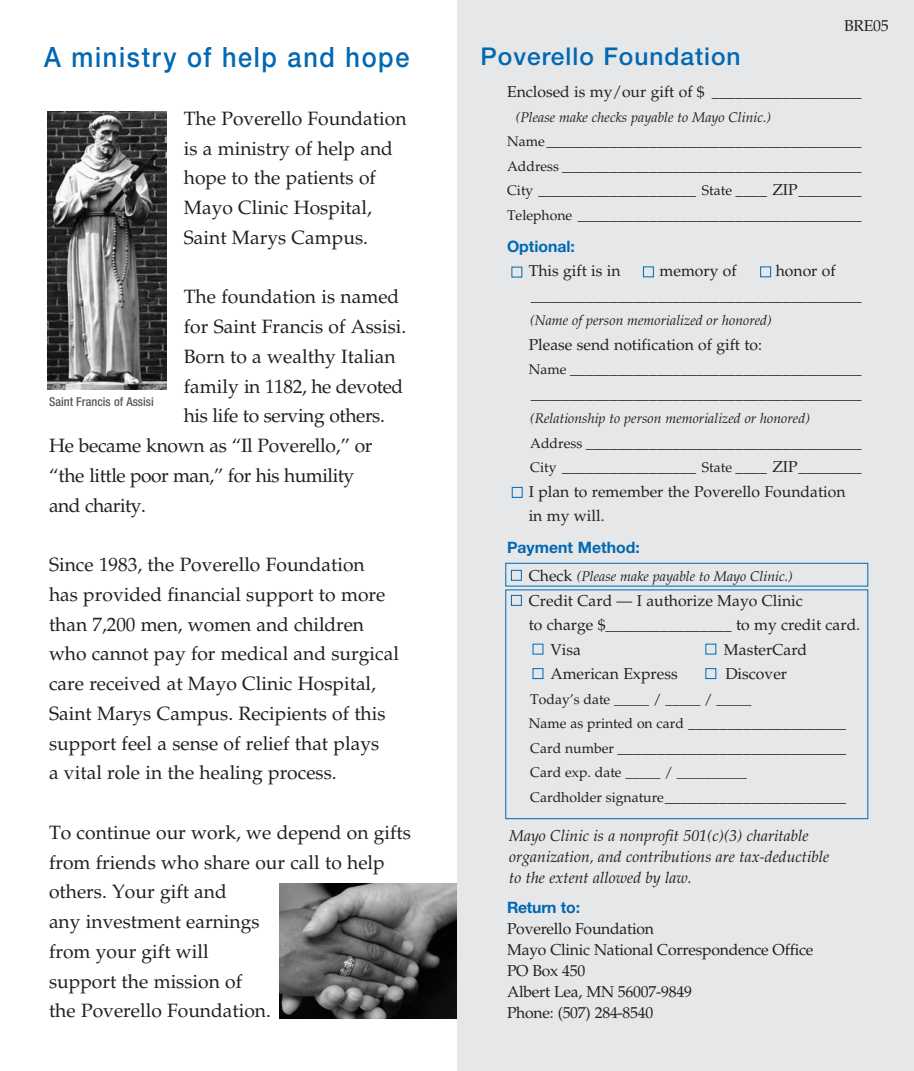
<style>
.page{position:relative;width:914px;height:1071px;background:#fff}
.page>*{position:absolute;margin:0;border:0;box-sizing:border-box;transform-origin:0 0}
.T1_TITLE{font:500 28px "Helvetica Neue LT Std";letter-spacing:.065em;color:#0168b3;scale:.9 1}
.t1{font:500 24.5px "Helvetica Neue LT Std";letter-spacing:.04em;color:#0168b3}
.t2{font:19.25px/29.8px "Palatino LT Std";color:#231f20}
.t3{font:19.25px/29.8px "Palatino LT Std";letter-spacing:-.025em;color:#231f20}
.t4{font:15.75px/24.5px "Palatino LT Std";color:#231f20}
.t5{font:italic 15.75px/21px "Palatino LT Std";color:#231f20}
.t6{font:700 15.75px "Helvetica Neue LT Std";color:#0168b3}
.t7{font:italic 14px "Palatino LT Std";color:#231f20}
.t8{font:14px "Palatino LT Std";color:#231f20}
.t9{font:500 condensed 12.25px "Helvetica Neue LT Std";color:#57585a}
.s1{font-size:14px}
.s2{font-style:normal;font-size:15.75px}
</style>
<div class="page">
<div style="left:457px;top:0;width:457px;height:1071px;background:#e6e7e9"></div>
<div style="left:505px;top:589px;width:363px;height:230px;border:1px solid #0168b3"></div>
<div style="left:505px;top:563px;width:363px;height:24px;border:1px solid #0168b3"></div>
<div style="left:643px;top:266px;width:10px;height:11px;border:1px solid #0168b3"></div>
<div style="left:760px;top:266px;width:11px;height:11px;border:1px solid #0168b3"></div>
<div style="left:532px;top:668px;width:11px;height:11px;border:1px solid #0168b3"></div>
<div style="left:511px;top:570px;width:11px;height:11px;border:1px solid #0168b3"></div>
<div style="left:705px;top:668px;width:11px;height:11px;border:1px solid #0168b3"></div>
<div style="left:511px;top:595px;width:11px;height:11px;border:1px solid #0168b3"></div>
<div style="left:512px;top:487px;width:10px;height:11px;border:1px solid #0168b3"></div>
<img style="left:47px;top:111px;width:119px;height:279px">
<img style="left:279px;top:883px;width:178px;height:135px">
<p class="T1_TITLE" style="left:44px;top:41px;width:407px">A ministry of help and hope</p>
<p class="t2" style="left:184px;top:104px;width:224px">The Poverello Foundation is a ministry of help and hope to the patients of</p>
<p class="t2" style="left:184px;top:193px;width:190px">Mayo Clinic Hospital,<br>Saint Marys Campus.</p>
<p class="t2" style="left:184px;top:282px;width:224px">The foundation is named for Saint Francis of Assisi.<br>Born to a wealthy Italian family in 1182, he devoted his life to serving others.</p>
<p class="t3" style="left:49px;top:431px;width:325px">He became known as “Il Poverello,” or “the little poor man,” for his humility and charity.</p>
<p class="t9" style="left:49px;top:395px;width:106px">Saint Francis of Assisi</p>
<p class="t2" style="left:49px;top:550px;width:338px">Since 1983, the Poverello Foundation has provided financial support to more than 7,200 men, women and children</p>
<p class="t2" style="left:49px;top:639px;width:351px">who cannot pay for medical and surgical care received at Mayo Clinic Hospital, Saint Marys Campus. Recipients of this support feel a sense of relief that plays<br>a vital role in the healing process.</p>
<p class="t2" style="left:49px;top:818px;width:363px">To continue our work, we depend on gifts from friends who share our call to help others. Your gift and<br>any investment earnings<br>from your gift will<br>support the mission of<br>the Poverello Foundation.</p>
<p class="t4" style="left:844px;top:13px;width:46px">BRE05</p>
<p class="t1" style="left:480px;top:42px;width:261px">Poverello Foundation</p>
<p class="t4" style="left:507px;top:80px;width:356px">Enclosed is my/our gift of $ ___________________</p>
<p class="t7" style="left:515px;top:109px;width:257px">(Please make checks payable to Mayo Clinic.)</p>
<p class="t4" style="left:507px;top:129px;width:356px"><span class="s1">Name</span>________________________________________</p>
<p class="t4" style="left:507px;top:153px;width:356px"><span class="s1">Address</span> ______________________________________</p>
<p class="t4" style="left:507px;top:178px;width:356px"><span class="s1">City</span> ____________________ <span class="s1">State</span> ____ ZIP________</p>
<p class="t4" style="left:507px;top:202px;width:356px"><span class="s1">Telephone</span> ____________________________________</p>
<p class="t6" style="left:507px;top:237px;width:69px">Optional:</p>
<p class="t4" style="left:528px;top:259px;width:93px">This gift is in</p>
<p class="t4" style="left:659px;top:259px;width:79px">memory of</p>
<p class="t4" style="left:775px;top:259px;width:61px">honor of</p>
<p class="t4" style="left:530px;top:284px;width:332px">__________________________________________</p>
<p class="t7" style="left:530px;top:313px;width:243px">(Name of person memorialized or honored)</p>
<p class="t4" style="left:528px;top:333px;width:235px">Please send notification of gift to:</p>
<p class="t4" style="left:528px;top:357px;width:334px"><span class="s1">Name</span> _____________________________________</p>
<p class="t4" style="left:530px;top:382px;width:332px">__________________________________________</p>
<p class="t7" style="left:530px;top:411px;width:281px">(Relationship to person memorialized or honored)</p>
<p class="t4" style="left:530px;top:431px;width:333px"><span class="s1">Address</span> ___________________________________</p>
<p class="t4" style="left:530px;top:455px;width:333px"><span class="s1">City</span> _________________ <span class="s1">State</span> ____ ZIP________</p>
<p class="t4" style="left:528px;top:480px;width:318px">I plan to remember the Poverello Foundation in my will.</p>
<p class="t6" style="left:507px;top:538px;width:134px">Payment Method:</p>
<p class="t7" style="left:528px;top:568px;width:266px"><span class="s2">Check</span> (Please make payable to Mayo Clinic.)</p>
<p class="t4" style="left:528px;top:588px;width:275px">Credit Card — I authorize Mayo Clinic</p>
<p class="t4" style="left:528px;top:613px;width:333px">to charge $________________ to my credit card.</p>
<p class="t4" style="left:550px;top:637px;width:32px">Visa</p>
<p class="t4" style="left:724px;top:637px;width:85px">MasterCard</p>
<p class="t4" style="left:550px;top:662px;width:129px">American Express</p>
<p class="t4" style="left:725px;top:662px;width:63px">Discover</p>
<p class="t8" style="left:530px;top:691px;width:223px">Today’s date _____ / _____ / _____</p>
<p class="t4" style="left:528px;top:711px;width:318px"><span class="s1">Name as printed on card</span> ____________________</p>
<p class="t4" style="left:530px;top:735px;width:317px"><span class="s1">Card number</span> _____________________________</p>
<p class="t8" style="left:530px;top:764px;width:218px">Card exp. date _____ / __________</p>
<p class="t4" style="left:530px;top:784px;width:317px"><span class="s1">Cardholder signature</span>_______________________</p>
<p class="t5" style="left:509px;top:825px;width:321px">Mayo Clinic is a nonprofit 501(c)(3) charitable organization, and contributions are tax-deductible to the extent allowed by law.</p>
<p class="t6" style="left:507px;top:898px;width:75px">Return to:</p>
<p class="t4" style="left:507px;top:917px;width:148px">Poverello Foundation</p>
<p class="t4" style="left:507px;top:938px;width:308px">Mayo Clinic National Correspondence Office</p>
<p class="t4" style="left:507px;top:959px;width:80px">PO Box 450</p>
<p class="t4" style="left:507px;top:980px;width:186px">Albert Lea, MN 56007-9849</p>
<p class="t4" style="left:507px;top:1001px;width:148px">Phone: (507) 284-8540</p>
</div>
